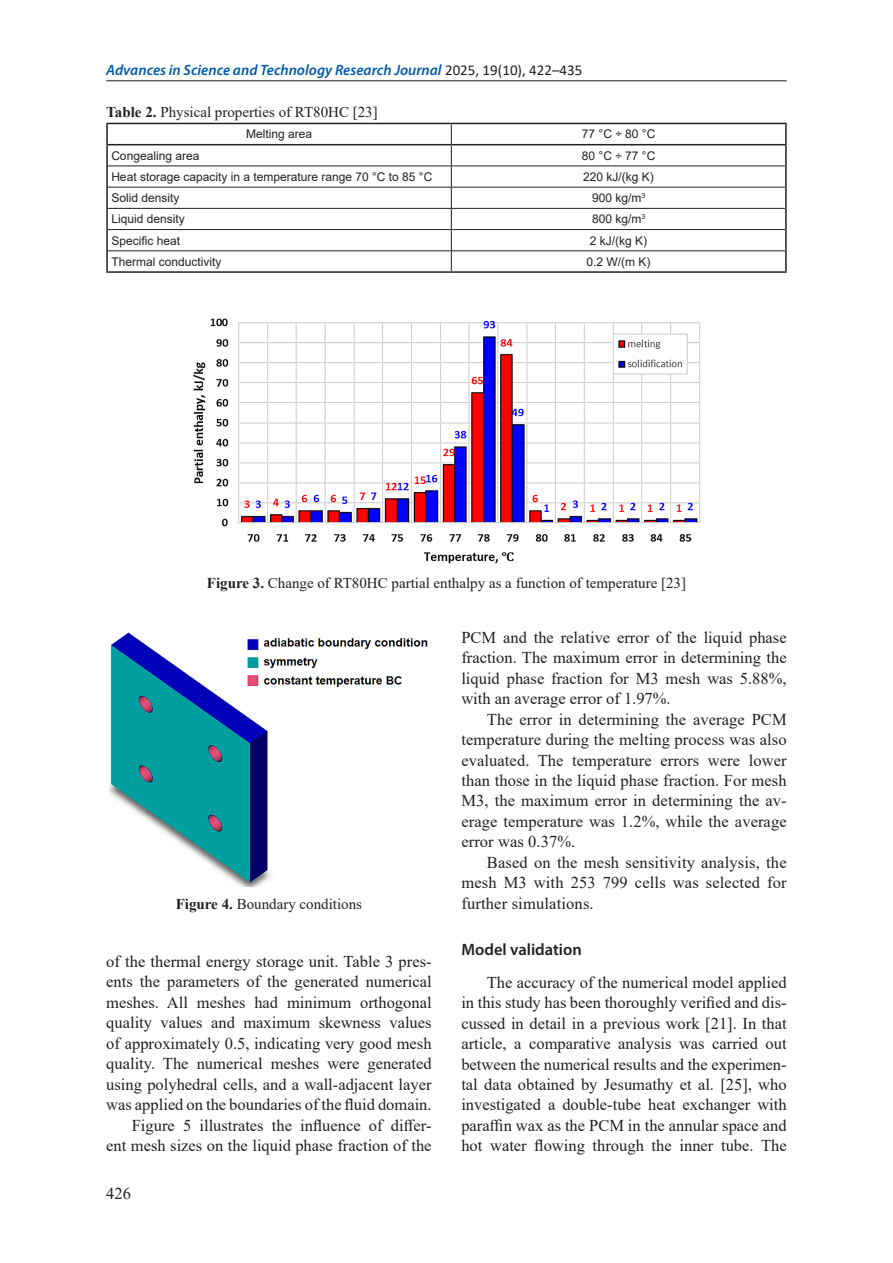
<style>
.page{position:relative;width:893px;height:1263px;background:#fff}
.page>*{position:absolute;margin:0;border:0;box-sizing:border-box;transform-origin:0 0}
.Base_Text{font:16.5px/20.4px "Times New Roman";color:#231f20;text-align:justify}
.Heading_2{font:600 16.5px "Myriad Pro";color:#231f20}
.Figure{font:15px "Times New Roman";color:#231f20}
.t1{font:italic 600 15px "Myriad Pro";color:#015aaa}
.Table{font:15px "Times New Roman";color:#231f20}
.Paragraph{font:12px "Arial";color:#231f20}
.s1{font-family:"Calibri";font-weight:400;font-style:normal;color:#231f20}
.s2{font-weight:700}
</style>
<div class="page">
<hr style="left:106px;top:80px;width:681px;height:1px;background:#231f20">
<hr style="left:106px;top:123px;width:345px;height:1px;background:#231f20">
<hr style="left:106px;top:124px;width:2px;height:20px;background:#231f20">
<hr style="left:451px;top:123px;width:336px;height:1px;background:#231f20">
<hr style="left:785px;top:124px;width:2px;height:20px;background:#231f20">
<hr style="left:106px;top:145px;width:2px;height:21px;background:#231f20">
<hr style="left:785px;top:145px;width:2px;height:21px;background:#231f20">
<hr style="left:106px;top:166px;width:2px;height:21px;background:#231f20">
<hr style="left:785px;top:166px;width:2px;height:21px;background:#231f20">
<hr style="left:106px;top:187px;width:2px;height:21px;background:#231f20">
<hr style="left:785px;top:187px;width:2px;height:21px;background:#231f20">
<hr style="left:106px;top:208px;width:2px;height:22px;background:#231f20">
<hr style="left:785px;top:208px;width:2px;height:22px;background:#231f20">
<hr style="left:106px;top:230px;width:2px;height:21px;background:#231f20">
<hr style="left:785px;top:230px;width:2px;height:21px;background:#231f20">
<hr style="left:106px;top:251px;width:2px;height:20px;background:#231f20">
<hr style="left:785px;top:251px;width:2px;height:20px;background:#231f20">
<hr style="left:106px;top:271px;width:345px;height:2px;background:#231f20">
<hr style="left:451px;top:271px;width:336px;height:2px;background:#231f20">
<hr style="left:108px;top:166px;width:343px;height:1px;background:#231f20">
<hr style="left:451px;top:166px;width:334px;height:1px;background:#231f20">
<hr style="left:108px;top:187px;width:343px;height:1px;background:#231f20">
<hr style="left:451px;top:187px;width:334px;height:1px;background:#231f20">
<hr style="left:108px;top:208px;width:343px;height:1px;background:#231f20">
<hr style="left:451px;top:208px;width:334px;height:1px;background:#231f20">
<hr style="left:108px;top:229px;width:343px;height:1px;background:#231f20">
<hr style="left:451px;top:229px;width:334px;height:1px;background:#231f20">
<hr style="left:108px;top:250px;width:343px;height:1px;background:#231f20">
<hr style="left:451px;top:250px;width:334px;height:1px;background:#231f20">
<svg style="left:451px;top:124px;width:1px;height:147px"></svg>
<hr style="left:106px;top:144px;width:345px;height:1px;background:#231f20">
<hr style="left:451px;top:144px;width:336px;height:1px;background:#231f20">
<img style="left:193px;top:318px;width:508px;height:246px">
<img style="left:109px;top:632px;width:319px;height:254px">
<p class="t1" style="left:106px;top:60px;width:478px">Advances in Science and Technology Research Journal <span class="s1">2025, 19(10), 422–435</span></p>
<p class="Table" style="left:106px;top:101px;width:273px"><span class="s2">Table 2.</span> Physical properties of RT80HC [23]</p>
<p class="Paragraph" style="left:246px;top:126px;width:68px">Melting area</p>
<p class="Paragraph" style="left:582px;top:126px;width:75px">77 °C ÷ 80 °C</p>
<p class="Paragraph" style="left:111px;top:147px;width:90px">Congealing area</p>
<p class="Paragraph" style="left:582px;top:147px;width:75px">80 °C ÷ 77 °C</p>
<p class="Paragraph" style="left:111px;top:168px;width:323px">Heat storage capacity in a temperature range 70 °C to 85 °C</p>
<p class="Paragraph" style="left:583px;top:168px;width:72px">220 kJ/(kg K)</p>
<p class="Paragraph" style="left:111px;top:190px;width:70px">Solid density</p>
<p class="Paragraph" style="left:592px;top:190px;width:55px">900 kg/m<sup>3</sup></p>
<p class="Paragraph" style="left:111px;top:211px;width:75px">Liquid density</p>
<p class="Paragraph" style="left:592px;top:211px;width:55px">800 kg/m<sup>3</sup></p>
<p class="Paragraph" style="left:111px;top:232px;width:70px">Specific heat</p>
<p class="Paragraph" style="left:590px;top:232px;width:59px">2 kJ/(kg K)</p>
<p class="Paragraph" style="left:111px;top:253px;width:112px">Thermal conductivity</p>
<p class="Paragraph" style="left:587px;top:253px;width:66px">0.2 W/(m K)</p>
<p class="Figure" style="left:207px;top:572px;width:481px"><span class="s2">Figure 3.</span> Change of RT80HC partial enthalpy as a function of temperature [23]</p>
<p class="Figure" style="left:176px;top:894px;width:188px"><span class="s2">Figure 4.</span> Boundary conditions</p>
<p class="Base_Text" style="left:106px;top:950px;width:327px">of the thermal energy storage unit. Table 3 pres&shy;ents the parameters of the generated numerical meshes. All meshes had minimum orthogonal quality values and maximum skewness values of approximately 0.5, indicating very good mesh quality. The numerical meshes were generated using polyhedral cells, and a wall-adjacent layer was applied on the boundaries of the fluid domain.</p>
<p class="Base_Text" style="left:106px;top:1114px;width:327px;text-align:right">Figure 5 illustrates the influence of differ-<br>ent mesh sizes on the liquid phase fraction of the</p>
<p class="Base_Text" style="left:106px;top:1183px;width:26px">426</p>
<p class="Base_Text" style="left:461px;top:627px;width:327px">PCM and the relative error of the liquid phase fraction. The maximum error in determining the liquid phase fraction for M3 mesh was 5.88%, with an average error of 1.97%.</p>
<p class="Base_Text" style="left:461px;top:708px;width:327px;text-indent:26px">The error in determining the average PCM temperature during the melting process was also evaluated. The temperature errors were lower than those in the liquid phase fraction. For mesh M3, the maximum error in determining the av&shy;erage temperature was 1.2%, while the average error was 0.37%.</p>
<p class="Base_Text" style="left:461px;top:851px;width:327px;text-indent:26px">Based on the mesh sensitivity analysis, the mesh M3 with 253 799 cells was selected for further simulations.</p>
<p class="Heading_2" style="left:461px;top:938px;width:122px">Model validation</p>
<p class="Base_Text" style="left:461px;top:971px;width:327px;text-indent:26px">The accuracy of the numerical model applied in this study has been thoroughly verified and dis&shy;cussed in detail in a previous work [21]. In that article, a comparative analysis was carried out between the numerical results and the experimen&shy;tal data obtained by Jesumathy et al. [25], who investigated a double-tube heat exchanger with paraffin wax as the PCM in the annular space and hot water flowing through the inner tube. The</p>
</div>
